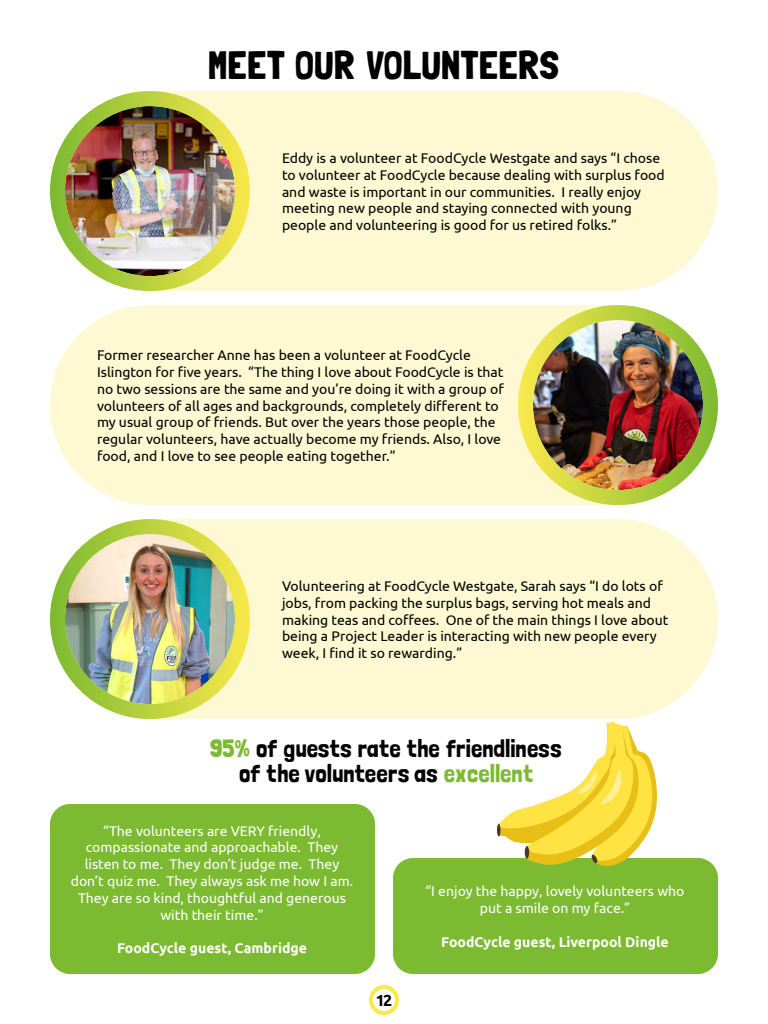
<style>
.page{position:relative;width:768px;height:1024px;background:#fff}
.page>*{position:absolute;margin:0;border:0;box-sizing:border-box;transform-origin:0 0}
.t1{font:40px "Londrina Solid";color:#000}
.t2{font:25px/25px "Londrina Solid";color:#000;text-align:center}
.t3{font:700 16px "Ubuntu";color:#000}
.t4{font:14px/16.8px "Ubuntu";color:#000}
.t5{font:14px/16.8px "Ubuntu";color:#fff;text-align:center}
.t6{font:700 14px "Ubuntu";color:#fff}
.s1{color:#7cba31}
</style>
<div class="page">
<div style="left:369px;top:985px;width:30px;height:30px;border:4px solid #fae94b;border-radius:50%"></div>
<div style="left:50px;top:91px;width:668px;height:200px;background:#fef9d2;border-radius:100px"></div>
<img style="left:65px;top:106px;width:170px;height:170px;border-radius:85px">
<div style="left:50px;top:91px;width:200px;height:200px;border:15px solid #fff;border-radius:50%"></div>
<div style="left:50px;top:305px;width:668px;height:200px;background:#fef9d2;border-radius:100px"></div>
<img style="left:533px;top:320px;width:170px;height:170px;border-radius:85px">
<div style="left:518px;top:305px;width:200px;height:200px;border:15px solid #fff;border-radius:50%"></div>
<div style="left:50px;top:519px;width:668px;height:200px;background:#fef9d2;border-radius:100px"></div>
<img style="left:65px;top:534px;width:170px;height:170px;border-radius:85px">
<div style="left:50px;top:519px;width:200px;height:200px;border:15px solid #fff;border-radius:50%"></div>
<div style="left:50px;top:804px;width:325px;height:170px;background:#7cba31;border-radius:20px"></div>
<div style="left:393px;top:858px;width:325px;height:116px;background:#7cba31;border-radius:20px"></div>
<svg style="left:498px;top:722px;width:159px;height:144px"></svg>
<h1 class="t1" style="left:208px;top:42px;width:353px">MEET OUR VOLUNTEERS</h1>
<p class="t4" style="left:282px;top:149px;width:384px">Eddy is a volunteer at FoodCycle Westgate and says “I chose to volunteer at FoodCycle because dealing with surplus food and waste is important in our communities. I really enjoy meeting new people and staying connected with young people and volunteering is good for us retired folks.”</p>
<p class="t4" style="left:97px;top:346px;width:408px">Former researcher Anne has been a volunteer at FoodCycle Islington for five years. “The thing I love about FoodCycle is that no two sessions are the same and you’re doing it with a group of volunteers of all ages and backgrounds, completely different to my usual group of friends. But over the years those people, the regular volunteers, have actually become my friends. Also, I love food, and I love to see people eating together.”</p>
<p class="t4" style="left:282px;top:577px;width:388px">Volunteering at FoodCycle Westgate, Sarah says “I do lots of jobs, from packing the surplus bags, serving hot meals and making teas and coffees. One of the main things I love about being a Project Leader is interacting with new people every week, I find it so rewarding.”</p>
<h2 class="t2" style="left:210px;top:735px;width:353px"><span class="s1">95%</span> of guests rate the friendliness of the volunteers as <span class="s1">excellent</span></h2>
<p class="t5" style="left:71px;top:822px;width:284px">“The volunteers are VERY friendly, compassionate and approachable. They listen to me. They don’t judge me. They don’t quiz me. They always ask me how I am.<br>They are so kind, thoughtful and generous with their time.”</p>
<p class="t6" style="left:117px;top:940px;width:192px">FoodCycle guest, Cambridge</p>
<p class="t3" style="left:376px;top:991px;width:18px">12</p>
<p class="t5" style="left:425px;top:882px;width:261px">“I enjoy the happy, lovely volunteers who put a smile on my face.”</p>
<p class="t6" style="left:441px;top:933px;width:229px">FoodCycle guest, Liverpool Dingle</p>
</div>
